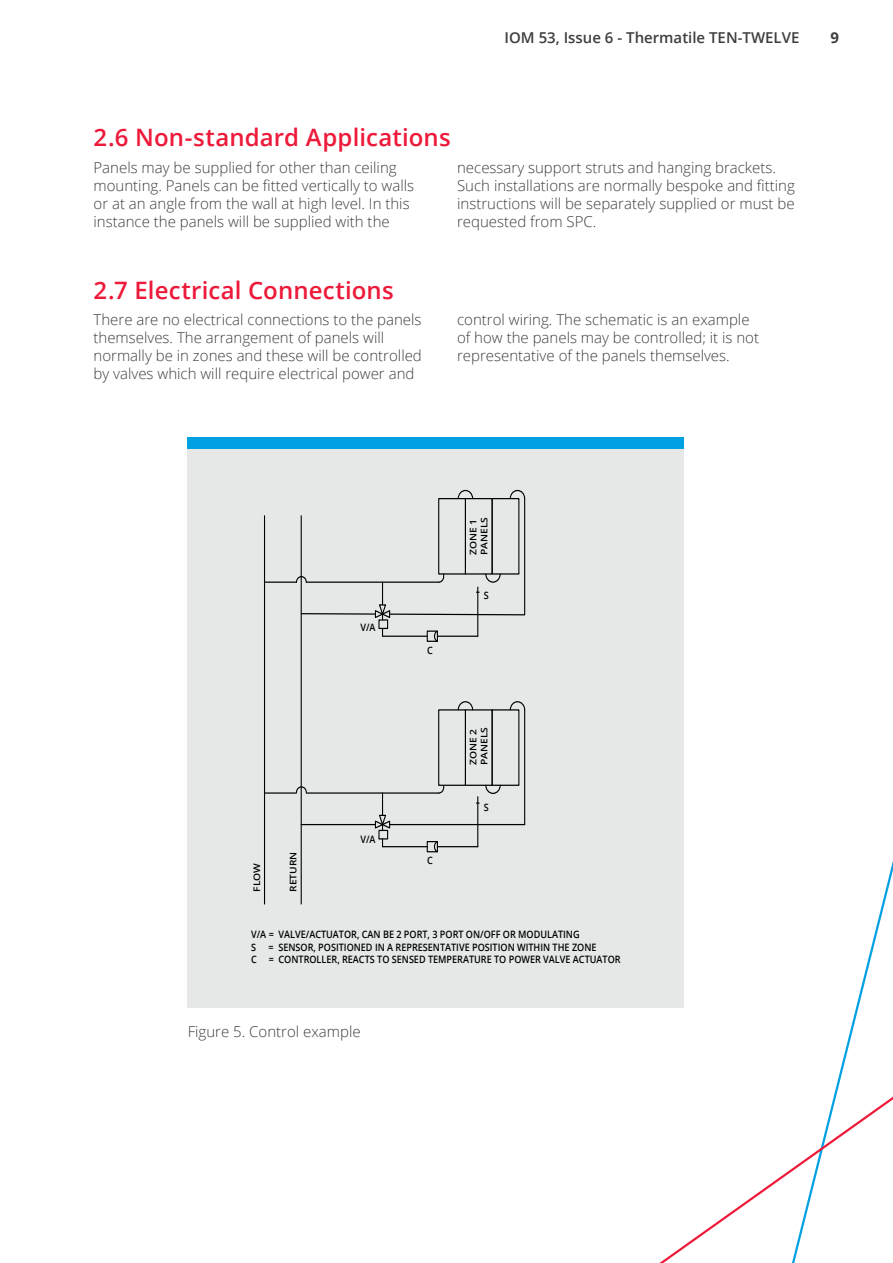
<style>
.page{position:relative;width:893px;height:1263px;background:#fff}
.page>*{position:absolute;margin:0;border:0;box-sizing:border-box;transform-origin:0 0}
.t1{font:600 24px "Open Sans";letter-spacing:.005em;color:#ed1a3a}
.t2{font:300 15px/18px "Open Sans";color:#3e3e3f}
.t3{font:600 15px "Open Sans";color:#3e3e3f}
.t4{font:700 15px "Open Sans";color:#3e3e3f}
.t5{font:600 10.2px/12.3px "Open Sans";color:#000001;scale:.89 1}
.t6{font:600 9px/10.9px "Open Sans";color:#000001;scale:1.13 1}
</style>
<div class="page">
<div style="left:188px;top:448px;width:496px;height:560px;background:#e6e8e7"></div>
<hr style="left:264px;top:516px;width:1px;height:388px;background:#000001">
<hr style="left:301px;top:516px;width:1px;height:388px;background:#000001">
<hr style="left:265px;top:792px;width:31px;height:2px;background:#000001">
<hr style="left:306px;top:792px;width:133px;height:2px;background:#000001">
<hr style="left:390px;top:824px;width:135px;height:1px;background:#000001">
<hr style="left:301px;top:824px;width:74px;height:1px;background:#000001">
<hr style="left:524px;top:710px;width:1px;height:114px;background:#000001">
<hr style="left:301px;top:613px;width:74px;height:2px;background:#000001">
<hr style="left:265px;top:582px;width:31px;height:1px;background:#000001">
<hr style="left:306px;top:582px;width:133px;height:1px;background:#000001">
<hr style="left:383px;top:636px;width:44px;height:1px;background:#000001">
<hr style="left:477px;top:587px;width:1px;height:49px;background:#000001">
<div style="left:438px;top:709px;width:28px;height:77px;border:1px solid #000001"></div>
<div style="left:465px;top:709px;width:28px;height:77px;border:1px solid #000001"></div>
<div style="left:492px;top:709px;width:27px;height:77px;border:1px solid #000001"></div>
<hr style="left:437px;top:846px;width:41px;height:1px;background:#000001">
<hr style="left:477px;top:797px;width:1px;height:50px;background:#000001">
<svg style="left:295px;top:786px;width:12px;height:8px"></svg>
<svg style="left:295px;top:575px;width:12px;height:8px"></svg>
<svg style="left:434px;top:632px;width:5px;height:8px"></svg>
<svg style="left:485px;top:784px;width:16px;height:10px"></svg>
<svg style="left:457px;top:701px;width:17px;height:10px"></svg>
<svg style="left:509px;top:701px;width:17px;height:10px"></svg>
<svg style="left:438px;top:784px;width:7px;height:10px"></svg>
<div style="left:427px;top:630px;width:11px;height:12px;border:1px solid #000001"></div>
<hr style="left:383px;top:846px;width:44px;height:1px;background:#000001">
<svg style="left:434px;top:843px;width:5px;height:10px"></svg>
<div style="left:427px;top:841px;width:11px;height:11px;border:1px solid #000001"></div>
<div style="left:378px;top:830px;width:10px;height:9px;border:1px solid #000001"></div>
<hr style="left:437px;top:636px;width:41px;height:1px;background:#000001">
<svg style="left:374px;top:793px;width:17px;height:37px"></svg>
<div style="left:378px;top:619px;width:10px;height:10px;border:1px solid #000001"></div>
<svg style="left:374px;top:489px;width:152px;height:131px"></svg>
<svg style="left:861px;top:861px;width:32px;height:124px"></svg>
<svg style="left:659px;top:985px;width:234px;height:278px"></svg>
<div style="left:188px;top:437px;width:496px;height:11px;background:#00a1e3"></div>
<p class="t3" style="left:505px;top:28px;width:296px">IOM 53, Issue 6 - Thermatile TEN-TWELVE</p>
<p class="t4" style="left:830px;top:27px;width:10px">9</p>
<h1 class="t1" style="left:94px;top:121px;width:359px">2.6 Non-standard Applications</h1>
<p class="t2" style="left:94px;top:158px;width:322px">Panels may be supplied for other than ceiling mounting. Panels can be fitted vertically to walls or at an angle from the wall at high level. In this instance the panels will be supplied with the</p>
<p class="t2" style="left:457px;top:158px;width:339px">necessary support struts and hanging brackets.<br>Such installations are normally bespoke and fitting instructions will be separately supplied or must be requested from SPC.</p>
<h1 class="t1" style="left:94px;top:274px;width:302px">2.7 Electrical Connections</h1>
<p class="t2" style="left:94px;top:311px;width:330px">There are no electrical connections to the panels themselves. The arrangement of panels will normally be in zones and these will be controlled by valves which will require electrical power and</p>
<p class="t2" style="left:457px;top:311px;width:303px">control wiring. The schematic is an example of how the panels may be controlled; it is not representative of the panels themselves.</p>
<p class="t6" style="left:468px;top:555px;width:35px;rotate:-90deg">ZONE 1<br>PANELS</p>
<p class="t6" style="left:251px;top:892px;width:27px;rotate:-90deg">FLOW</p>
<p class="t6" style="left:288px;top:892px;width:37px;rotate:-90deg">RETURN</p>
<p class="t5" style="left:360px;top:621px;width:19px">V/A</p>
<p class="t5" style="left:360px;top:833px;width:19px">V/A</p>
<p class="t5" style="left:427px;top:644px;width:8px">C</p>
<p class="t5" style="left:427px;top:854px;width:8px">C</p>
<p class="t5" style="left:484px;top:589px;width:7px">S</p>
<p class="t6" style="left:468px;top:765px;width:35px;rotate:-90deg">ZONE 2<br>PANELS</p>
<p class="t5" style="left:484px;top:800px;width:7px">S</p>
<p class="t5" style="left:251px;top:928px;width:417px">V/A = VALVE/ACTUATOR, CAN BE 2 PORT, 3 PORT ON/OFF OR MODULATING<br>S = SENSOR, POSITIONED IN A REPRESENTATIVE POSITION WITHIN THE ZONE<br>C = CONTROLLER, REACTS TO SENSED TEMPERATURE TO POWER VALVE ACTUATOR</p>
<p class="t2" style="left:188px;top:1022px;width:174px">Figure 5. Control example</p>
</div>
